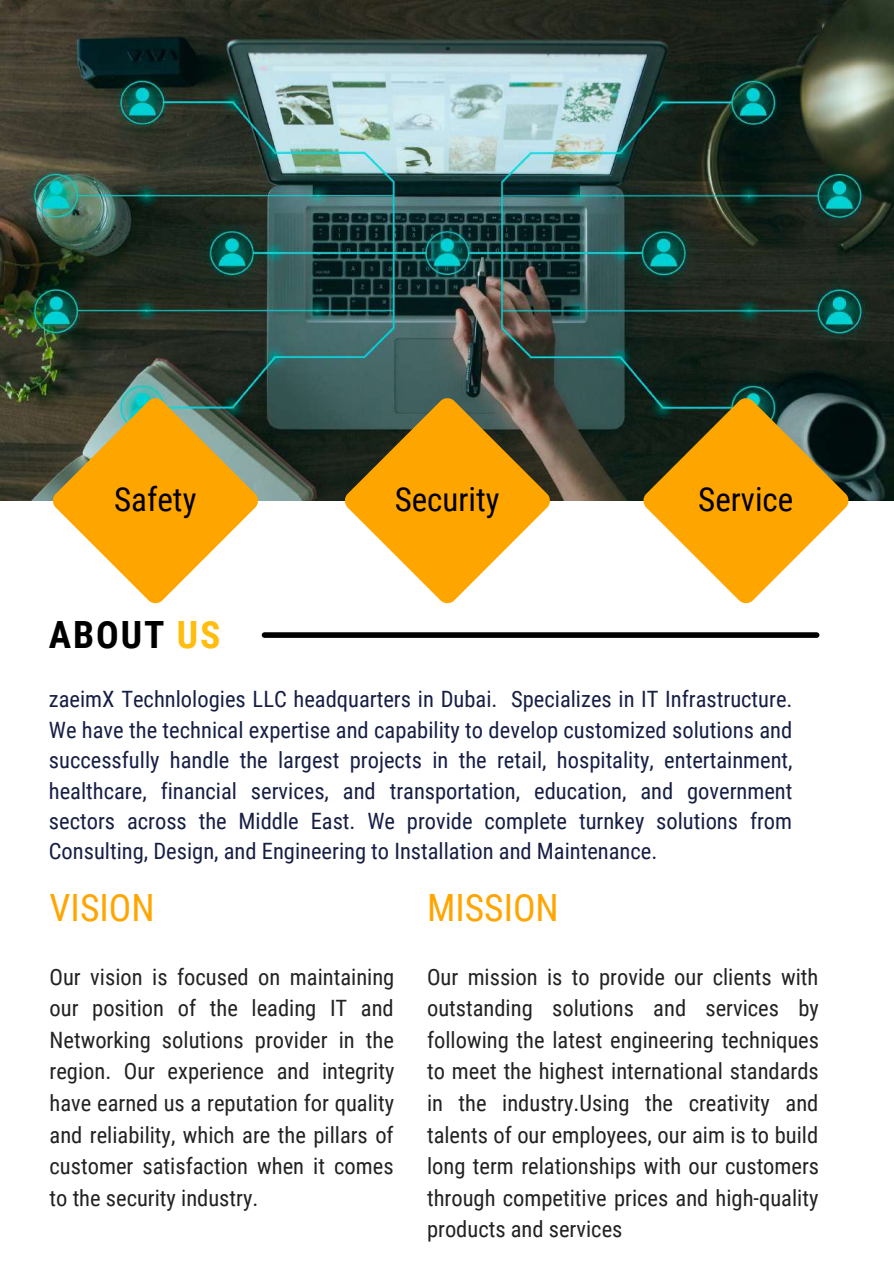
<style>
.page{position:relative;width:894px;height:1264px;background:#fff}
.page>*{position:absolute;margin:0;border:0;box-sizing:border-box;transform-origin:0 0}
.t1{font:37.5px "Roboto Condensed";color:#ffa500}
.t2{font:700 37.5px "Roboto Condensed";letter-spacing:.05em;color:#000}
.t3{font:33px "Roboto Condensed";color:#000}
.t4{font:22.5px/31.5px "Roboto Condensed";color:#222;text-align:justify}
.t5{font:22.5px/30.5px "Roboto Condensed";color:#161e44;text-align:justify}
.s1{color:#ffbd0d}
</style>
<div class="page">
<img style="left:0;top:0;width:893px;height:500px">
<svg style="left:49px;top:394px;width:213px;height:210px;fill:#ffa507"></svg>
<svg style="left:341px;top:394px;width:213px;height:210px;fill:#ffa506"></svg>
<svg style="left:639px;top:394px;width:213px;height:210px;fill:#ffa500"></svg>
<div style="left:264px;top:632px;width:552px;height:6px;background:#000"></div>
<h2 class="t3" style="left:114px;top:481px;width:84px">Safety</h2>
<h2 class="t3" style="left:394px;top:481px;width:106px">Security</h2>
<h2 class="t3" style="left:698px;top:481px;width:97px">Service</h2>
<h1 class="t2" style="left:49px;top:613px;width:173px">ABOUT <span class="s1">US</span></h1>
<p class="t5" style="left:49px;top:684px;width:745px">zaeimX Technlologies LLC headquarters in Dubai. Specializes in IT Infrastructure.<br>We have the technical expertise and capability to develop customized solutions and successfully handle the largest projects in the retail, hospitality, entertainment, healthcare, financial services, and transportation, education, and government sectors across the Middle East. We provide complete turnkey solutions from Consulting, Design, and Engineering to Installation and Maintenance.</p>
<h1 class="t1" style="left:50px;top:885px;width:106px">VISION</h1>
<h1 class="t1" style="left:427px;top:885px;width:133px">MISSION</h1>
<p class="t4" style="left:50px;top:961px;width:346px">Our vision is focused on maintaining our position of the leading IT and Networking solutions provider in the region. Our experience and integrity have earned us a reputation for quality and reliability, which are the pillars of customer satisfaction when it comes to the security industry.</p>
<p class="t4" style="left:427px;top:961px;width:393px">Our mission is to provide our clients with outstanding solutions and services by following the latest engineering techniques to meet the highest international standards in the industry.Using the creativity and talents of our employees, our aim is to build long term relationships with our customers through competitive prices and high-quality products and services</p>
</div>
